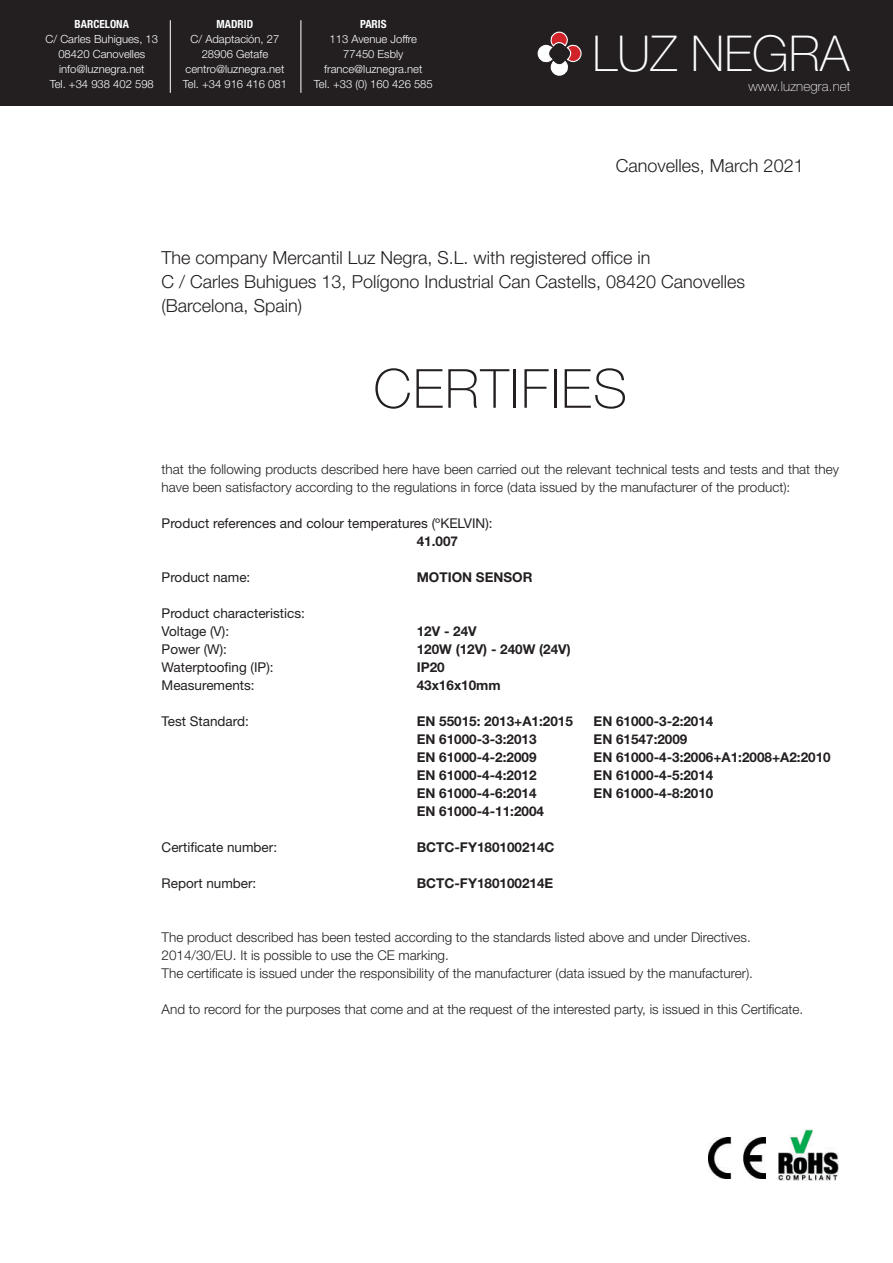
<style>
.page{position:relative;width:893px;height:1263px;background:#fff}
.page>*{position:absolute;margin:0;border:0;box-sizing:border-box;transform-origin:0 0}
.t1{font:100 54px "Helvetica Neue LT Std";letter-spacing:.03em;color:#231f20}
.t2{font:100 49.5px "Helvetica Neue LT Std";color:#fff}
.t3{font:300 18px/24px "Helvetica Neue LT Std";color:#231f20}
.t4{font:300 13.5px/18px "Helvetica Neue LT Std";color:#231f20}
.t5{font:700 13.5px "Helvetica Neue LT Std";color:#231f20}
.t6{font:13.5px/18px "Helvetica Neue LT Std";color:#231f20}
.t7{font:100 13.5px "Helvetica Neue LT Std";letter-spacing:.01em;color:#fff}
.t8{font:300 11.25px/15px "Helvetica Neue LT Std";color:#fff;text-align:center}
.t9{font:700 condensed 11.25px "Helvetica Neue LT Std";color:#fff}
</style>
<div class="page">
<div style="left:0;top:0;width:893px;height:105px;background:#231f20"></div>
<img style="left:708px;top:1137px;width:57px;height:41px">
<img style="left:779px;top:1130px;width:60px;height:50px">
<hr style="left:170px;top:20px;width:1px;height:73px;background:#fff">
<hr style="left:301px;top:20px;width:1px;height:73px;background:#fff">
<svg style="left:537px;top:31px;width:45px;height:45px"></svg>
<p class="t9" style="left:75px;top:17px;width:56px">BARCELONA</p>
<p class="t8" style="left:46px;top:31px;width:114px">C/ Carles Buhigues, 13<br>08420 Canovelles info@luznegra.net<br>Tel. +34 938 402 598</p>
<p class="t9" style="left:217px;top:17px;width:38px">MADRID</p>
<p class="t8" style="left:183px;top:31px;width:106px">C/ Adaptación, 27<br>28906 Getafe centro@luznegra.net<br>Tel. +34 916 416 081</p>
<p class="t9" style="left:360px;top:17px;width:28px">PARIS</p>
<p class="t8" style="left:314px;top:31px;width:120px">113 Avenue Joffre<br>77450 Esbly france@luznegra.net<br>Tel. +33 (0) 160 426 585</p>
<h2 class="t2" style="left:592px;top:25px;width:258px">LUZ NEGRA</h2>
<p class="t7" style="left:749px;top:79px;width:103px">www.luznegra.net</p>
<h3 class="t3" style="left:616px;top:154px;width:189px">Canovelles, March 2021</h3>
<h3 class="t3" style="left:162px;top:245px;width:585px">The company Mercantil Luz Negra, S.L. with registered office in<br>C / Carles Buhigues 13, Polígono Industrial Can Castells, 08420 Canovelles (Barcelona, Spain)</h3>
<h1 class="t1" style="left:373px;top:358px;width:255px">CERTIFIES</h1>
<p class="t4" style="left:162px;top:460px;width:679px">that the following products described here have been carried out the relevant technical tests and tests and that they have been satisfactory according to the regulations in force (data issued by the manufacturer of the product):</p>
<p class="t6" style="left:162px;top:514px;width:333px">Product references and colour temperatures (ºKELVIN):</p>
<p class="t5" style="left:417px;top:533px;width:43px">41.007</p>
<p class="t6" style="left:162px;top:568px;width:90px">Product name:</p>
<p class="t5" style="left:417px;top:569px;width:117px">MOTION SENSOR</p>
<p class="t6" style="left:162px;top:604px;width:145px">Product characteristics:<br>Voltage (V):</p>
<p class="t5" style="left:417px;top:623px;width:62px">12V - 24V</p>
<p class="t6" style="left:162px;top:640px;width:67px">Power (W):</p>
<p class="t5" style="left:417px;top:641px;width:156px">120W (12V) - 240W (24V)</p>
<p class="t6" style="left:162px;top:658px;width:113px">Waterptoofing (IP):</p>
<p class="t5" style="left:417px;top:659px;width:29px">IP20</p>
<p class="t6" style="left:162px;top:676px;width:95px">Measurements:</p>
<p class="t5" style="left:417px;top:677px;width:85px">43x16x10mm</p>
<p class="t6" style="left:162px;top:712px;width:89px">Test Standard:</p>
<p class="t5" style="left:417px;top:713px;width:158px">EN 55015: 2013+A1:2015</p>
<p class="t5" style="left:594px;top:713px;width:121px">EN 61000-3-2:2014</p>
<p class="t5" style="left:417px;top:731px;width:121px">EN 61000-3-3:2013</p>
<p class="t5" style="left:594px;top:731px;width:95px">EN 61547:2009</p>
<p class="t5" style="left:417px;top:749px;width:121px">EN 61000-4-2:2009</p>
<p class="t5" style="left:594px;top:749px;width:239px">EN 61000-4-3:2006+A1:2008+A2:2010</p>
<p class="t5" style="left:417px;top:767px;width:121px">EN 61000-4-4:2012</p>
<p class="t5" style="left:594px;top:767px;width:121px">EN 61000-4-5:2014</p>
<p class="t5" style="left:417px;top:785px;width:121px">EN 61000-4-6:2014</p>
<p class="t5" style="left:594px;top:785px;width:121px">EN 61000-4-8:2010</p>
<p class="t5" style="left:417px;top:803px;width:129px">EN 61000-4-11:2004</p>
<p class="t6" style="left:162px;top:838px;width:117px">Certificate number:</p>
<p class="t5" style="left:417px;top:839px;width:139px">BCTC-FY180100214C</p>
<p class="t6" style="left:162px;top:874px;width:96px">Report number:</p>
<p class="t5" style="left:417px;top:875px;width:138px">BCTC-FY180100214E</p>
<p class="t4" style="left:162px;top:928px;width:593px">The product described has been tested according to the standards listed above and under Directives.<br>2014/30/EU. It is possible to use the CE marking.<br>The certificate is issued under the responsibility of the manufacturer (data issued by the manufacturer).</p>
<p class="t4" style="left:162px;top:1000px;width:643px">And to record for the purposes that come and at the request of the interested party, is issued in this Certificate.</p>
</div>
